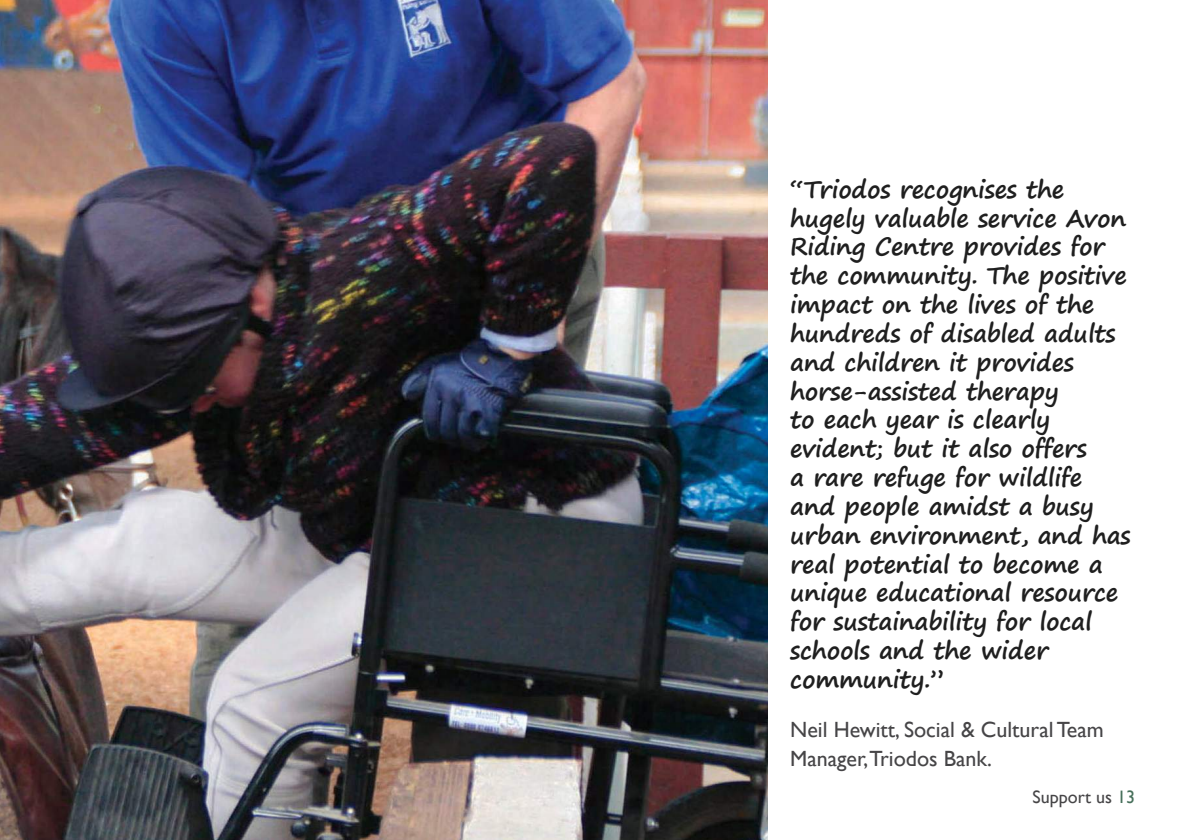
<style>
.page{position:relative;width:1191px;height:840px;background:#fff}
.page>*{position:absolute;margin:0;border:0;box-sizing:border-box;transform-origin:0 0}
.t1{font:700 24px/28.8px "Segoe Print";letter-spacing:-.01em;color:#1f1f1f}
.t2{font:22px/28.8px "Gill Sans";color:#464547}
.t3{font:18px "Gill Sans";color:#464547}
.s1{color:#47705b}
</style>
<div class="page">
<img style="left:0;top:0;width:768px;height:839px">
<p class="t1" style="left:790px;top:174px;width:342px">“Triodos recognises the hugely valuable service Avon<br>Riding Centre provides for the community. The positive impact on the lives of the hundreds of disabled adults and children it provides horse-assisted therapy<br>to each year is clearly evident; but it also offers<br>a rare refuge for wildlife and people amidst a busy urban environment, and has real potential to become a unique educational resource for sustainability for local schools and the wider community.”</p>
<p class="t2" style="left:790px;top:715px;width:315px">Neil Hewitt, Social &amp; Cultural Team<br>Manager,Triodos Bank.</p>
<p class="t3" style="left:1032px;top:786px;width:104px">Support us <span class="s1">13</span></p>
</div>
